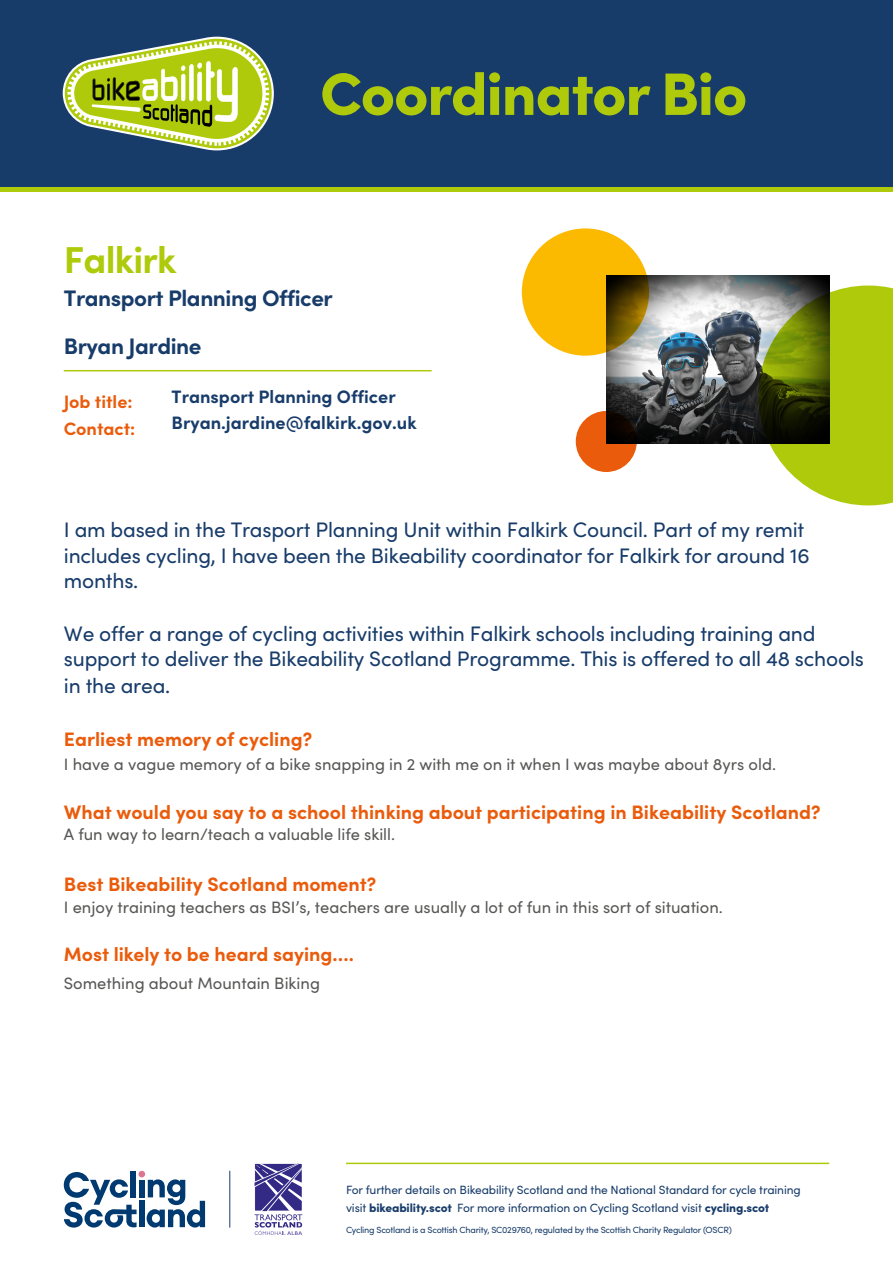
<style>
.page{position:relative;width:893px;height:1263px;background:#fff}
.page>*{position:absolute;margin:0;border:0;box-sizing:border-box;transform-origin:0 0}
.t1{font:900 60px "Sofia Pro";letter-spacing:-.02em;color:#afca0b}
.t2{font:700 37.5px "Sofia Pro";letter-spacing:-.02em;color:#afca0b}
.t3{font:700 22.5px/47.7px "Sofia Pro";letter-spacing:-.02em;color:#183c6a}
.t4{font:21px/25.2px "Sofia Pro";letter-spacing:-.01em;color:#183c6a}
.t5{font:700 19.5px "Sofia Pro";color:#ea5b0b}
.t6{font:700 18px/25.3px "Sofia Pro";color:#183c6a}
.t7{font:700 18px/27px "Sofia Pro";color:#ea5b0b}
.t8{font:16.5px "Sofia Pro";color:#575756}
.t9{font:12px/17.7px "Sofia Pro";letter-spacing:-.01em;color:#183c6a}
.t10{font:9px "Sofia Pro";letter-spacing:-.025em;color:#183c6a}
.s1{font-weight:900}
</style>
<div class="page">
<div style="left:0;top:0;width:893px;height:187px;background:#183c6a"></div>
<img style="left:607px;top:276px;width:223px;height:167px">
<svg style="left:576px;top:411px;width:61px;height:61px;background:#aa4309"></svg>
<svg style="left:758px;top:285px;width:135px;height:220px;background:#92a42a"></svg>
<svg style="left:522px;top:228px;width:127px;height:128px;background:#d8a101"></svg>
<svg style="left:63px;top:37px;width:211px;height:113px"></svg>
<hr style="left:64px;top:370px;width:368px;height:1px;background:#afca0b">
<hr style="left:0;top:187px;width:893px;height:4px;background:#afca0b">
<hr style="left:346px;top:1162px;width:483px;height:2px;background:#afca0b">
<div style="left:138px;top:1171px;width:7px;height:6px;background:#dd7591;border-radius:50%"></div>
<div style="left:131px;top:1171px;width:5px;height:26px;background:#003a70"></div>
<div style="left:139px;top:1180px;width:5px;height:17px;background:#003a70"></div>
<div style="left:139px;top:1201px;width:5px;height:26px;background:#003a70"></div>
<svg style="left:147px;top:1179px;width:58px;height:48px"></svg>
<svg style="left:64px;top:1172px;width:73px;height:55px"></svg>
<svg style="left:255px;top:1163px;width:47px;height:72px"></svg>
<hr style="left:229px;top:1171px;width:1px;height:56px;background:#183c6a">
<h1 class="t1" style="left:320px;top:47px;width:429px">Coordinator Bio</h1>
<h2 class="t2" style="left:64px;top:231px;width:114px">Falkirk</h2>
<p class="t3" style="left:64px;top:272px;width:270px">Transport Planning Officer<br>Bryan Jardine</p>
<p class="t7" style="left:64px;top:387px;width:73px">Job title:<br>Contact:</p>
<p class="t6" style="left:172px;top:383px;width:247px">Transport Planning Officer<br>Bryan.jardine@falkirk.gov.uk</p>
<p class="t4" style="left:64px;top:516px;width:747px">I am based in the Trasport Planning Unit within Falkirk Council. Part of my remit includes cycling, I have been the Bikeability coordinator for Falkirk for around 16 months.</p>
<p class="t4" style="left:64px;top:620px;width:801px;line-height:26.1px">We offer a range of cycling activities within Falkirk schools including training and support to deliver the Bikeability Scotland Programme. This is offered to all 48 schools in the area.</p>
<p class="t5" style="left:64px;top:724px;width:250px">Earliest memory of cycling?</p>
<p class="t8" style="left:64px;top:752px;width:714px">I have a vague memory of a bike snapping in 2 with me on it when I was maybe about 8yrs old.</p>
<p class="t5" style="left:64px;top:797px;width:758px">What would you say to a school thinking about participating in Bikeability Scotland?</p>
<p class="t8" style="left:64px;top:822px;width:333px">A fun way to learn/teach a valuable life skill.</p>
<p class="t5" style="left:64px;top:869px;width:314px">Best Bikeability Scotland moment?</p>
<p class="t8" style="left:64px;top:895px;width:660px">I enjoy training teachers as BSI’s, teachers are usually a lot of fun in this sort of situation.</p>
<p class="t5" style="left:64px;top:939px;width:292px">Most likely to be heard saying….</p>
<p class="t8" style="left:64px;top:971px;width:258px">Something about Mountain Biking</p>
<p class="t9" style="left:346px;top:1181px;width:456px">For further details on Bikeability Scotland and the National Standard for cycle training visit <span class="s1">bikeability.scot</span> For more information on Cycling Scotland visit <span class="s1">cycling.scot</span></p>
<p class="t10" style="left:346px;top:1223px;width:387px">Cycling Scotland is a Scottish Charity, SC029760, regulated by the Scottish Charity Regulator (OSCR)</p>
</div>
